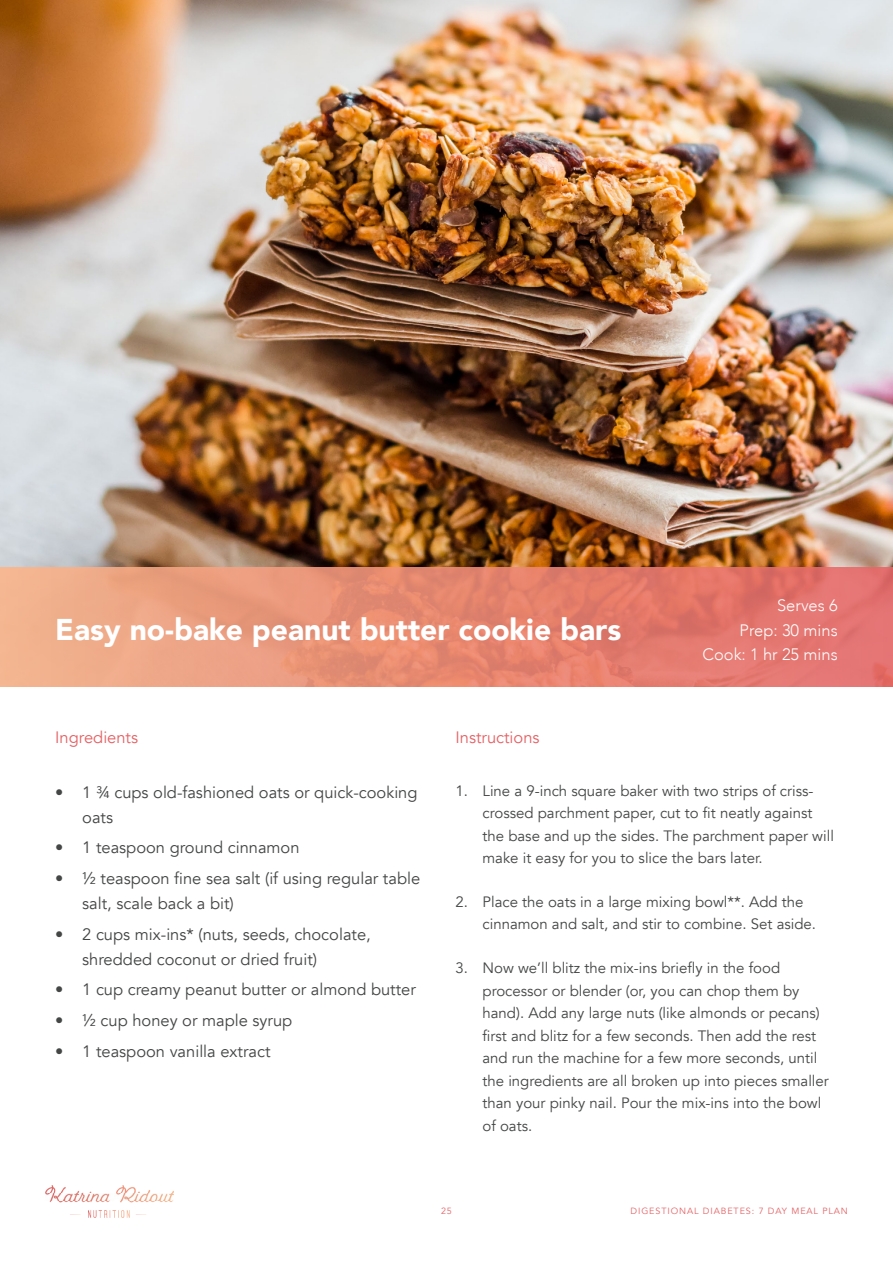
<style>
.page{position:relative;width:893px;height:1263px;background:#fff}
.page>*{position:absolute;margin:0;border:0;box-sizing:border-box;transform-origin:0 0}
.t1{font:900 30px "Avenir";color:#fff}
.t2{font:16.5px/24.8px "Avenir";color:#444545}
.t3{font:300 16.5px/24.8px "Avenir";color:#fff;text-align:right}
.t4{font:16.5px "Avenir";color:#e46265}
.t5{font:15px/22.5px "Avenir";color:#444545}
.t6{font:9px "Avenir";letter-spacing:.1em;color:#e46265}
</style>
<div class="page">
<img style="left:45px;top:1185px;width:128px;height:33px">
<img style="left:0;top:0;width:893px;height:568px">
<svg style="left:0;top:568px;width:893px;height:119px;background:#e78c76"></svg>
<h1 class="t1" style="left:55px;top:604px;width:568px">Easy no-bake peanut butter cookie bars</h1>
<p class="t3" style="left:702px;top:593px;width:137px">Serves 6<br>Prep: 30 mins<br>Cook: 1 hr 25 mins</p>
<p class="t4" style="left:55px;top:728px;width:84px">Ingredients</p>
<p class="t2" style="left:82px;top:780px;width:337px;text-indent:-27px">• 1 ¾ cups old-fashioned oats or quick-cooking oats</p>
<p class="t2" style="left:55px;top:836px;width:246px">• 1 teaspoon ground cinnamon</p>
<p class="t2" style="left:82px;top:866px;width:339px;text-indent:-27px">• ½ teaspoon fine sea salt (if using regular table salt, scale back a bit)</p>
<p class="t2" style="left:82px;top:922px;width:290px;text-indent:-27px">• 2 cups mix-ins* (nuts, seeds, chocolate, shredded coconut or dried fruit)</p>
<p class="t2" style="left:55px;top:977px;width:362px">• 1 cup creamy peanut butter or almond butter</p>
<p class="t2" style="left:55px;top:1008px;width:238px">• ½ cup honey or maple syrup</p>
<p class="t2" style="left:55px;top:1039px;width:217px">• 1 teaspoon vanilla extract</p>
<p class="t4" style="left:455px;top:728px;width:86px">Instructions</p>
<p class="t5" style="left:482px;top:779px;width:353px;text-indent:-27px">1. Line a 9-inch square baker with two strips of criss&shy;crossed parchment paper, cut to fit neatly against the base and up the sides. The parchment paper will make it easy for you to slice the bars later.</p>
<p class="t5" style="left:482px;top:891px;width:335px;text-indent:-27px">2. Place the oats in a large mixing bowl**. Add the cinnamon and salt, and stir to combine. Set aside.</p>
<p class="t5" style="left:482px;top:957px;width:348px;text-indent:-27px">3. Now we’ll blitz the mix-ins briefly in the food processor or blender (or, you can chop them by hand). Add any large nuts (like almonds or pecans) first and blitz for a few seconds. Then add the rest and run the machine for a few more seconds, until the ingredients are all broken up into pieces smaller than your pinky nail. Pour the mix-ins into the bowl of oats.</p>
<p class="t6" style="left:441px;top:1206px;width:12px">25</p>
<p class="t6" style="left:630px;top:1206px;width:219px">DIGESTIONAL DIABETES: 7 DAY MEAL PLAN</p>
</div>
